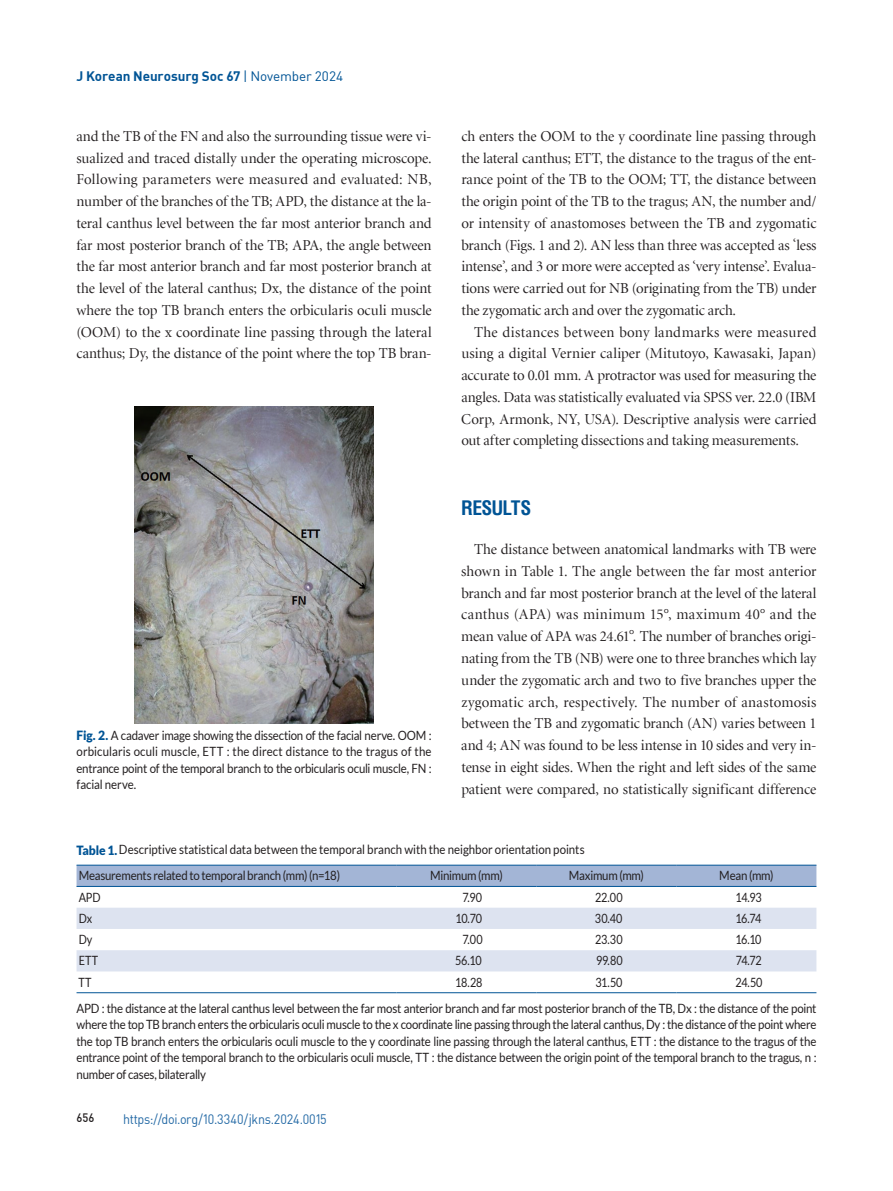
<style>
.page{position:relative;width:893px;height:1191px;background:#fff}
.page>*{position:absolute;margin:0;border:0;box-sizing:border-box;transform-origin:0 0}
.t1{font:700 condensed 19.5px "Helvetica";letter-spacing:-.04em;color:#005495}
.t2{font:15px/21.8px "Minion LT Display";letter-spacing:-.005em;color:#231f20;text-align:justify}
.t3{font:13.5px "DIN";letter-spacing:-.02em;color:#2369a5;scale:.93 1}
.t4{font:700 13.5px "DIN";letter-spacing:-.005em;color:#005495}
.t5{font:12.75px/16.5px "Lato";letter-spacing:-.015em;color:#231f20;text-align:justify;scale:.9 1}
.t6{font:12.75px/26px "Lato";letter-spacing:-.015em;color:#231f20;scale:.85 1}
.t7{font:12px "Dinmed";color:#231f20;scale:.93 1}
.s1{font-weight:400}
.s2{font-weight:900;color:#005495}
</style>
<div class="page">
<img style="left:135px;top:406px;width:238px;height:317px">
<svg style="left:77px;top:865px;width:739px;height:21px"></svg>
<svg style="left:77px;top:907px;width:739px;height:64px;fill:#dde3f0"></svg>
<hr style="left:77px;top:886px;width:319px;height:1px;background:#005495">
<hr style="left:396px;top:886px;width:140px;height:1px;background:#005495">
<hr style="left:536px;top:886px;width:140px;height:1px;background:#005495">
<hr style="left:676px;top:886px;width:140px;height:1px;background:#005495">
<hr style="left:77px;top:864px;width:319px;height:1px;background:#005495">
<hr style="left:396px;top:864px;width:140px;height:1px;background:#005495">
<hr style="left:536px;top:864px;width:140px;height:1px;background:#005495">
<hr style="left:676px;top:864px;width:140px;height:1px;background:#005495">
<hr style="left:77px;top:992px;width:319px;height:1px;background:#005495">
<hr style="left:396px;top:992px;width:140px;height:1px;background:#005495">
<hr style="left:536px;top:992px;width:140px;height:1px;background:#005495">
<hr style="left:676px;top:992px;width:140px;height:1px;background:#005495">
<p class="t4" style="left:76px;top:68px;width:268px">J Korean Neurosurg Soc 67 <span class="s1">| November 2024</span></p>
<p class="t2" style="left:76px;top:126px;width:357px">and the TB of the FN and also the surrounding tissue were vi&shy;sualized and traced distally under the operating microscope.<br>Following parameters were measured and evaluated: NB, number of the branches of the TB; APD, the distance at the la&shy;teral canthus level between the far most anterior branch and far most posterior branch of the TB; APA, the angle between the far most anterior branch and far most posterior branch at the level of the lateral canthus; Dx, the distance of the point where the top TB branch enters the orbicularis oculi muscle (OOM) to the x coordinate line passing through the lateral canthus; Dy, the distance of the point where the top TB bran-</p>
<p class="t2" style="left:461px;top:126px;width:357px">ch enters the OOM to the y coordinate line passing through the lateral canthus; ETT, the distance to the tragus of the ent&shy;rance point of the TB to the OOM; TT, the distance between the origin point of the TB to the tragus; AN, the number and/ or intensity of anastomoses between the TB and zygomatic branch (Figs. 1 and 2). AN less than three was accepted as ‘less intense’, and 3 or more were accepted as ‘very intense’. Evalua&shy;tions were carried out for NB (originating from the TB) under the zygomatic arch and over the zygomatic arch.</p>
<p class="t2" style="left:461px;top:321px;width:357px;text-indent:13px">The distances between bony landmarks were measured using a digital Vernier caliper (Mitutoyo, Kawasaki, Japan) accurate to 0.01 mm. A protractor was used for measuring the angles. Data was statistically evaluated via SPSS ver. 22.0 (IBM Corp, Armonk, NY, USA). Descriptive analysis were carried out after completing dissections and taking measurements.</p>
<p class="t5" style="left:77px;top:727px;width:396px"><span class="s2">Fig. 2.</span> A cadaver image showing the dissection of the facial nerve. OOM : orbicularis oculi muscle, ETT : the direct distance to the tragus of the entrance point of the temporal branch to the orbicularis oculi muscle, FN : facial nerve.</p>
<h1 class="t1" style="left:461px;top:494px;width:72px">RESULTS</h1>
<p class="t2" style="left:461px;top:539px;width:357px;text-indent:13px">The distance between anatomical landmarks with TB were shown in Table 1. The angle between the far most anterior branch and far most posterior branch at the level of the lateral canthus (APA) was minimum 15°, maximum 40° and the mean value of APA was 24.61°. The number of branches origi&shy;nating from the TB (NB) were one to three branches which lay under the zygomatic arch and two to five branches upper the zygomatic arch, respectively. The number of anastomosis between the TB and zygomatic branch (AN) varies between 1 and 4; AN was found to be less intense in 10 sides and very in&shy;tense in eight sides. When the right and left sides of the same patient were compared, no statistically significant difference</p>
<p class="t5" style="left:77px;top:836px;width:566px;line-height:26px"><span class="s2">Table 1.</span> Descriptive statistical data between the temporal branch with the neighbor orientation points<br>Measurements related to temporal branch (mm) (n=18)</p>
<p class="t5" style="left:430px;top:867px;width:82px">Minimum (mm)</p>
<p class="t5" style="left:569px;top:867px;width:85px">Maximum (mm)</p>
<p class="t5" style="left:719px;top:867px;width:62px">Mean (mm)</p>
<p class="t6" style="left:79px;top:884px;width:27px">APD</p>
<p class="t6" style="left:462px;top:884px;width:25px">7.90</p>
<p class="t6" style="left:595px;top:884px;width:34px">22.00</p>
<p class="t6" style="left:736px;top:884px;width:32px">14.93</p>
<p class="t6" style="left:79px;top:905px;width:17px">Dx</p>
<p class="t6" style="left:455px;top:905px;width:33px">10.70</p>
<p class="t6" style="left:595px;top:905px;width:34px">30.40</p>
<p class="t6" style="left:735px;top:905px;width:32px">16.74</p>
<p class="t6" style="left:79px;top:926px;width:18px">Dy</p>
<p class="t6" style="left:462px;top:926px;width:25px">7.00</p>
<p class="t6" style="left:595px;top:926px;width:34px">23.30</p>
<p class="t6" style="left:735px;top:926px;width:32px">16.10</p>
<p class="t6" style="left:79px;top:947px;width:24px">ETT</p>
<p class="t6" style="left:455px;top:947px;width:33px">56.10</p>
<p class="t6" style="left:596px;top:947px;width:33px">99.80</p>
<p class="t6" style="left:736px;top:947px;width:32px">74.72</p>
<p class="t6" style="left:79px;top:969px;width:17px">TT</p>
<p class="t6" style="left:455px;top:969px;width:33px">18.28</p>
<p class="t6" style="left:595px;top:969px;width:33px">31.50</p>
<p class="t6" style="left:77px;top:969px;width:872px;text-indent:659px">24.50<br>APD : the distance at the lateral canthus level between the far most anterior branch and far most posterior branch of the TB, Dx : the distance of the point</p>
<p class="t5" style="left:77px;top:1016px;width:824px">where the top TB branch enters the orbicularis oculi muscle to the x coordinate line passing through the lateral canthus, Dy : the distance of the point where the top TB branch enters the orbicularis oculi muscle to the y coordinate line passing through the lateral canthus, ETT : the distance to the tragus of the entrance point of the temporal branch to the orbicularis oculi muscle, TT : the distance between the origin point of the temporal branch to the tragus, n : number of cases, bilaterally</p>
<p class="t7" style="left:77px;top:1109px;width:21px">656</p>
<p class="t3" style="left:123px;top:1110px;width:221px">https://doi.org/10.3340/jkns.2024.0015</p>
</div>
